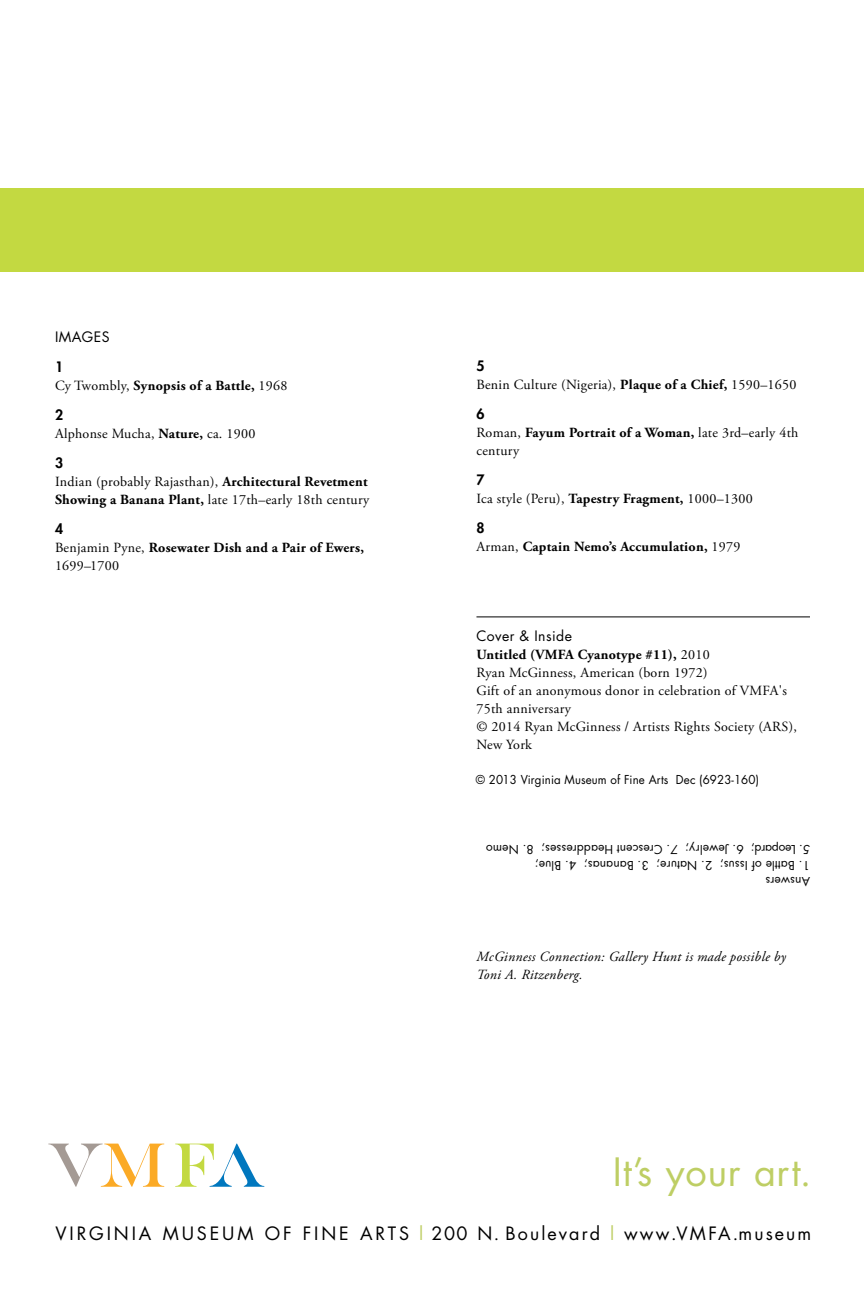
<style>
.page{position:relative;width:864px;height:1296px;background:#fff}
.page>*{position:absolute;margin:0;border:0;box-sizing:border-box;transform-origin:0 0}
.t1{font:38px "Futura";letter-spacing:.02em;color:#bece64}
.t2{font:18px "Futura";letter-spacing:.115em;color:#000}
.t3{font:14px/18px "Adobe Garamond Pro";letter-spacing:.02em;color:#000}
.t4{font:700 14px/18px "Adobe Garamond Pro";letter-spacing:.02em;color:#000}
.t5{font:italic 14px/18px "Adobe Garamond Pro";letter-spacing:.02em;color:#000}
.t6{font:14px "Futura";letter-spacing:.03em;color:#000}
.t7{font:800 14px "Futura";color:#000}
.t8{font:12px "Futura";letter-spacing:.01em;color:#000}
.t9{font:12px "Futura";letter-spacing:.01em;color:#000;scale:.96 1}
.s1{font-weight:400}
.s2{font-weight:700}
.s3{color:#bece64}
</style>
<div class="page">
<div style="left:0;top:188px;width:864px;height:83px;background:#c3d941"></div>
<svg style="left:175px;top:1144px;width:89px;height:43px"></svg>
<svg style="left:48px;top:1144px;width:116px;height:43px"></svg>
<hr style="left:476px;top:617px;width:334px;height:1px;background:#000">
<p class="t6" style="left:55px;top:327px;width:56px">IMAGES</p>
<p class="t7" style="left:55px;top:357px;width:10px">1</p>
<p class="t4" style="left:55px;top:377px;width:234px"><span class="s1">Cy Twombly,</span> Synopsis of a Battle, <span class="s1">1968</span></p>
<p class="t7" style="left:55px;top:405px;width:10px">2</p>
<p class="t3" style="left:55px;top:425px;width:202px">Alphonse Mucha, <span class="s2">Nature,</span> ca. 1900</p>
<p class="t7" style="left:55px;top:453px;width:10px">3</p>
<p class="t3" style="left:55px;top:473px;width:316px">Indian (probably Rajasthan), <span class="s2">Architectural Revetment<br>Showing a Banana Plant,</span> late 17th–early 18th century</p>
<p class="t7" style="left:55px;top:519px;width:10px">4</p>
<p class="t4" style="left:55px;top:539px;width:311px"><span class="s1">Benjamin Pyne,</span> Rosewater Dish and a Pair of Ewers,<br><span class="s1">1699–1700</span></p>
<p class="t7" style="left:476px;top:357px;width:10px">5</p>
<p class="t3" style="left:476px;top:376px;width:322px">Benin Culture (Nigeria), <span class="s2">Plaque of a Chief,</span> 1590–1650</p>
<p class="t7" style="left:476px;top:405px;width:10px">6</p>
<p class="t3" style="left:476px;top:424px;width:324px">Roman, <span class="s2">Fayum Portrait of a Woman,</span> late 3rd–early 4th century</p>
<p class="t7" style="left:476px;top:471px;width:10px">7</p>
<p class="t3" style="left:476px;top:490px;width:278px">Ica style (Peru), <span class="s2">Tapestry Fragment,</span> 1000–1300</p>
<p class="t7" style="left:476px;top:519px;width:10px">8</p>
<p class="t4" style="left:476px;top:538px;width:265px"><span class="s1">Arman,</span> Captain Nemo’s Accumulation, <span class="s1">1979</span></p>
<p class="t6" style="left:476px;top:627px;width:97px">Cover &amp; Inside</p>
<p class="t3" style="left:476px;top:646px;width:322px"><span class="s2">Untitled (VMFA Cyanotype #11),</span> 2010<br>Ryan McGinness, American (born 1972)<br>Gift of an anonymous donor in celebration of VMFA's 75th anniversary<br>© 2014 Ryan McGinness / Artists Rights Society (ARS), New York</p>
<p class="t9" style="left:476px;top:772px;width:296px">© 2013 Virginia Museum of Fine Arts Dec (6923-160)</p>
<p class="t8" style="left:810px;top:858px;width:325px;rotate:-180deg">5. Leopard; 6. Jewelry; 7. Crescent Headdresses; 8. Nemo</p>
<p class="t8" style="left:810px;top:874px;width:276px;rotate:-180deg">1. Battle of Issus; 2. Nature; 3. Bananas; 4. Blue;</p>
<p class="t8" style="left:810px;top:890px;width:46px;rotate:-180deg">Answers</p>
<p class="t5" style="left:476px;top:948px;width:311px">McGinness Connection: Gallery Hunt is made possible by<br>Toni A. Ritzenberg.</p>
<h1 class="t1" style="left:613px;top:1146px;width:200px">It’s your art.</h1>
<p class="t2" style="left:55px;top:1221px;width:13px">virginia</p>
<p class="t2" style="left:163px;top:1221px;width:16px">museum</p>
<p class="t2" style="left:265px;top:1221px;width:14px">of</p>
<p class="t2" style="left:303px;top:1221px;width:12px">fine</p>
<p class="t2" style="left:360px;top:1221px;width:14px">arts</p>
<p class="t2" style="left:416px;top:1221px;width:397px"><span class="s3">|</span> 200 N. boulevard <span class="s3">|</span> www.VMFA.museum</p>
</div>
